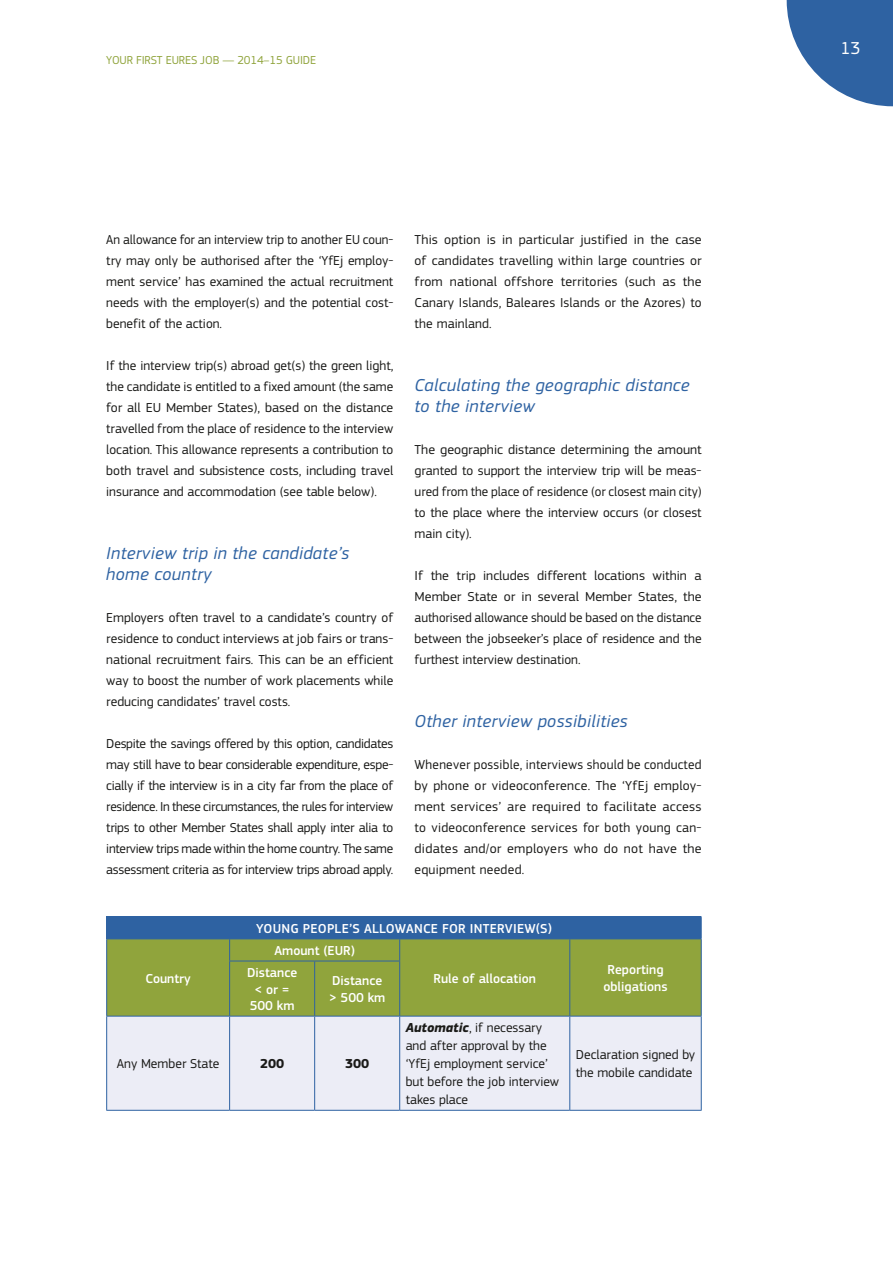
<style>
.page{position:relative;width:893px;height:1263px;background:#fff}
.page>*{position:absolute;margin:0;border:0;box-sizing:border-box;transform-origin:0 0}
.Heading_3{font:italic 18px/21px "EC Square Sans Pro";letter-spacing:.02em;color:#2e62a2}
.t1{font:18px "EC Square Sans Pro";color:#fff}
.Body{font:13.5px/21px "EC Square Sans Pro";color:#1a1a18;text-align:justify}
.Table_Title{font:500 13.5px/16.5px "EC Square Sans Pro";color:#fff;text-align:center}
.Table_Title-2{font:500 13.5px "EC Square Sans Pro";letter-spacing:.02em;color:#fff}
.t2{font:700 13.5px "EC Square Sans Pro";color:#1a1a18}
.t3{font:12px "EC Square Sans Pro";letter-spacing:-.01em;color:#90a43c}
.s1{font-weight:700;font-style:italic}
</style>
<div class="page">
<svg style="left:787px;top:0;width:106px;height:106px"></svg>
<div style="left:107px;top:917px;width:594px;height:22px;background:#2e62a2"></div>
<div style="left:107px;top:939px;width:594px;height:77px;background:#90a43c"></div>
<div style="left:107px;top:1017px;width:594px;height:93px;background:#ecedf6"></div>
<hr style="left:106px;top:916px;width:124px;height:1px;background:#2e62a2">
<hr style="left:230px;top:916px;width:85px;height:1px;background:#2e62a2">
<hr style="left:315px;top:916px;width:85px;height:1px;background:#2e62a2">
<hr style="left:400px;top:916px;width:170px;height:1px;background:#2e62a2">
<hr style="left:570px;top:916px;width:132px;height:1px;background:#2e62a2">
<svg style="left:106px;top:917px;width:1px;height:44px"></svg>
<hr style="left:106px;top:961px;width:1px;height:55px;background:#2e62a2">
<svg style="left:229px;top:939px;width:1px;height:22px"></svg>
<svg style="left:399px;top:939px;width:1px;height:22px"></svg>
<svg style="left:569px;top:939px;width:1px;height:22px"></svg>
<svg style="left:701px;top:917px;width:1px;height:44px"></svg>
<hr style="left:569px;top:961px;width:1px;height:55px;background:#2e62a2">
<hr style="left:701px;top:961px;width:1px;height:55px;background:#2e62a2">
<hr style="left:229px;top:961px;width:86px;height:1px;background:#2e62a2">
<hr style="left:229px;top:961px;width:1px;height:55px;background:#2e62a2">
<hr style="left:315px;top:961px;width:85px;height:1px;background:#2e62a2">
<hr style="left:314px;top:961px;width:1px;height:55px;background:#2e62a2">
<hr style="left:399px;top:961px;width:1px;height:55px;background:#2e62a2">
<hr style="left:106px;top:1016px;width:124px;height:1px;background:#2e62a2">
<hr style="left:106px;top:1016px;width:1px;height:94px;background:#2e62a2">
<hr style="left:230px;top:1016px;width:85px;height:1px;background:#2e62a2">
<hr style="left:229px;top:1016px;width:1px;height:94px;background:#2e62a2">
<hr style="left:315px;top:1016px;width:85px;height:1px;background:#2e62a2">
<hr style="left:314px;top:1016px;width:1px;height:94px;background:#2e62a2">
<hr style="left:400px;top:1016px;width:170px;height:1px;background:#2e62a2">
<hr style="left:399px;top:1016px;width:1px;height:94px;background:#2e62a2">
<hr style="left:570px;top:1016px;width:132px;height:1px;background:#2e62a2">
<hr style="left:569px;top:1016px;width:1px;height:94px;background:#2e62a2">
<hr style="left:701px;top:1016px;width:1px;height:94px;background:#2e62a2">
<hr style="left:106px;top:1110px;width:124px;height:1px;background:#2e62a2">
<hr style="left:230px;top:1110px;width:85px;height:1px;background:#2e62a2">
<hr style="left:315px;top:1110px;width:85px;height:1px;background:#2e62a2">
<hr style="left:400px;top:1110px;width:170px;height:1px;background:#2e62a2">
<hr style="left:570px;top:1110px;width:132px;height:1px;background:#2e62a2">
<p class="t3" style="left:106px;top:53px;width:212px">YOUR FIRST EURES JOB — 2014–15 GUIDE</p>
<p class="Body" style="left:106px;top:229px;width:289px">An allowance for an interview trip to another EU coun&shy;try may only be authorised after the ‘YfEj employ&shy;ment service’ has examined the actual recruitment needs with the employer(s) and the potential cost&shy;benefit of the action.</p>
<p class="Body" style="left:106px;top:355px;width:289px">If the interview trip(s) abroad get(s) the green light, the candidate is entitled to a fixed amount (the same for all EU Member States), based on the distance travelled from the place of residence to the interview location. This allowance represents a contribution to both travel and subsistence costs, including travel insurance and accommodation (see table below).</p>
<h3 class="Heading_3" style="left:106px;top:543px;width:245px">Interview trip in the candidate’s home country</h3>
<p class="Body" style="left:106px;top:607px;width:289px">Employers often travel to a candidate’s country of residence to conduct interviews at job fairs or trans&shy;national recruitment fairs. This can be an efficient way to boost the number of work placements while reducing candidates’ travel costs.</p>
<p class="Body" style="left:106px;top:733px;width:289px">Despite the savings offered by this option, candidates may still have to bear considerable expenditure, espe&shy;cially if the interview is in a city far from the place of residence. In these circumstances, the rules for interview trips to other Member States shall apply inter alia to interview trips made within the home country. The same assessment criteria as for interview trips abroad apply.</p>
<p class="Body" style="left:415px;top:229px;width:289px">This option is in particular justified in the case of candidates travelling within large countries or from national offshore territories (such as the Canary Islands, Baleares Islands or the Azores) to the mainland.</p>
<h3 class="Heading_3" style="left:415px;top:375px;width:276px">Calculating the geographic distance to the interview</h3>
<p class="Body" style="left:415px;top:439px;width:289px">The geographic distance determining the amount granted to support the interview trip will be meas&shy;ured from the place of residence (or closest main city) to the place where the interview occurs (or closest main city).</p>
<p class="Body" style="left:415px;top:565px;width:289px">If the trip includes different locations within a Member State or in several Member States, the authorised allowance should be based on the distance between the jobseeker’s place of residence and the furthest interview destination.</p>
<h3 class="Heading_3" style="left:415px;top:711px;width:215px">Other interview possibilities</h3>
<p class="Body" style="left:415px;top:754px;width:289px">Whenever possible, interviews should be conducted by phone or videoconference. The ‘YfEj employ&shy;ment services’ are required to facilitate access to videoconference services for both young can&shy;didates and/or employers who do not have the equipment needed.</p>
<h5 class="Table_Title-2" style="left:256px;top:920px;width:297px">YOUNG PEOPLE’S ALLOWANCE FOR INTERVIEW(S)</h5>
<h5 class="Table_Title" style="left:145px;top:970px;width:47px">Country</h5>
<h5 class="Table_Title" style="left:274px;top:942px;width:82px">Amount (EUR)</h5>
<h5 class="Table_Title" style="left:247px;top:965px;width:52px">Distance &lt; or =<br>500 km</h5>
<h5 class="Table_Title" style="left:329px;top:973px;width:58px;text-align:left">Distance &gt; 500 km</h5>
<p class="Body" style="left:117px;top:1053px;width:104px">Any Member State</p>
<p class="t2" style="left:260px;top:1056px;width:26px">200</p>
<p class="t2" style="left:345px;top:1056px;width:26px">300</p>
<h5 class="Table_Title" style="left:434px;top:970px;width:104px">Rule of allocation</h5>
<h5 class="Table_Title" style="left:603px;top:962px;width:66px">Reporting obligations</h5>
<p class="Body" style="left:406px;top:1019px;width:155px;line-height:18px;text-align:left"><span class="s1">Automatic</span>, if necessary and after approval by the ‘YfEj employment service’ but before the job interview takes place</p>
<p class="Body" style="left:576px;top:1046px;width:121px;line-height:18px">Declaration signed by the mobile candidate</p>
<h1 class="t1" style="left:840px;top:37px;width:22px">13</h1>
</div>
